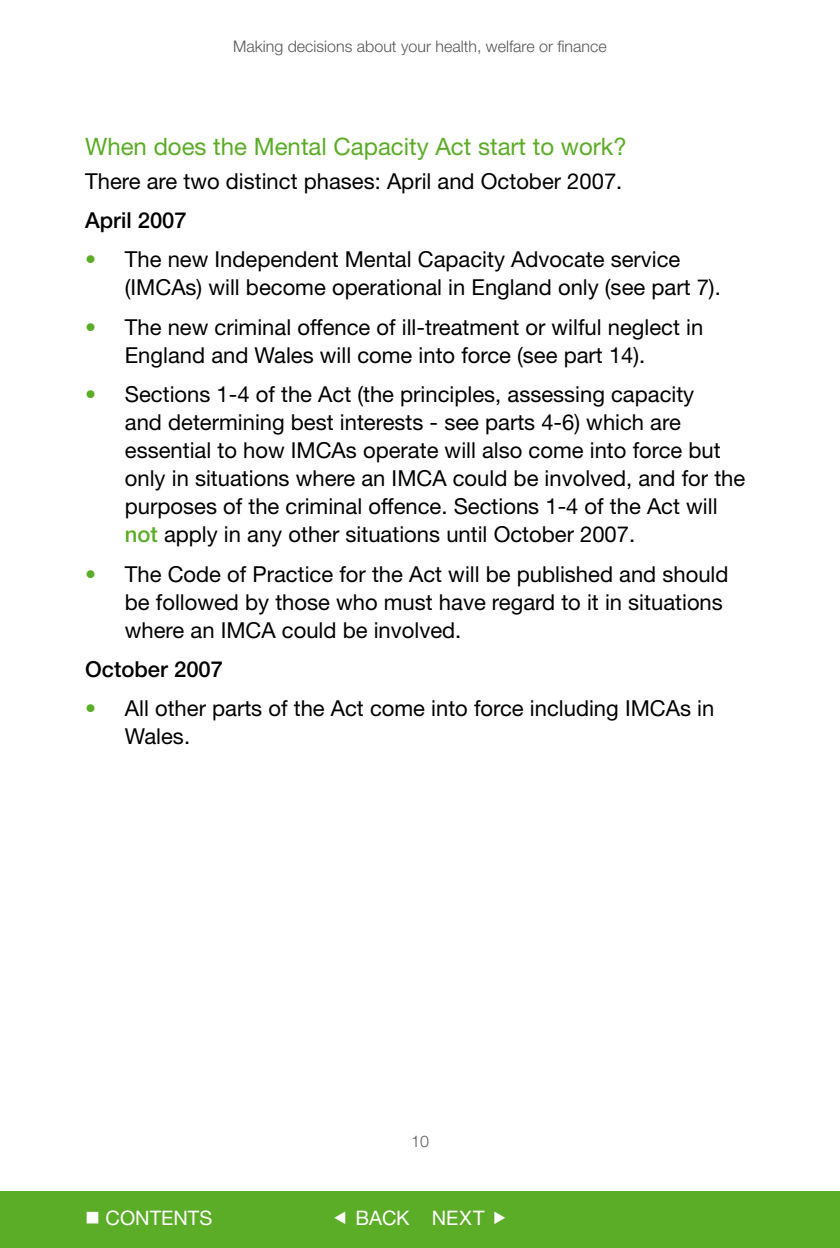
<style>
.page{position:relative;width:840px;height:1248px;background:#fff}
.page>*{position:absolute;margin:0;border:0;box-sizing:border-box;transform-origin:0 0}
.t1{font:24px "Helvetica Neue";color:#5bac26}
.t2{font:22px/28px "Helvetica Neue";color:#000}
.t3{font:500 22px "Helvetica Neue";color:#000}
.t4{font:20px "Helvetica Neue";color:#fff}
.t5{font:300 16px "Helvetica Neue";color:#58585a}
.s1{color:#5bac26}
.s2{font-weight:500;color:#5bac26}
</style>
<div class="page">
<div style="left:0;top:1191px;width:839px;height:56px;background:#5bac26"></div>
<p class="t5" style="left:233px;top:37px;width:375px">Making decisions about your health, welfare or finance</p>
<p class="t1" style="left:85px;top:132px;width:542px">When does the Mental Capacity Act start to work?</p>
<p class="t2" style="left:85px;top:166px;width:538px">There are two distinct phases: April and October 2007.</p>
<p class="t3" style="left:85px;top:207px;width:103px">April 2007</p>
<p class="t2" style="left:125px;top:245px;width:597px;text-indent:-40px"><span class="s1">•</span> The new Independent Mental Capacity Advocate service (IMCAs) will become operational in England only (see part 7).</p>
<p class="t2" style="left:125px;top:312px;width:579px;text-indent:-40px"><span class="s1">•</span> The new criminal offence of ill-treatment or wilful neglect in<br>England and Wales will come into force (see part 14).</p>
<p class="t2" style="left:125px;top:380px;width:621px;text-indent:-40px"><span class="s1">•</span> Sections 1-4 of the Act (the principles, assessing capacity<br>and determining best interests - see parts 4-6) which are essential to how IMCAs operate will also come into force but only in situations where an IMCA could be involved, and for the purposes of the criminal offence. Sections 1-4 of the Act will <span class="s2">not</span> apply in any other situations until October 2007.</p>
<p class="t2" style="left:125px;top:559px;width:605px;text-indent:-40px"><span class="s1">•</span> The Code of Practice for the Act will be published and should be followed by those who must have regard to it in situations where an IMCA could be involved.</p>
<p class="t3" style="left:85px;top:656px;width:139px">October 2007</p>
<p class="t2" style="left:125px;top:694px;width:590px;text-indent:-40px"><span class="s1">•</span> All other parts of the Act come into force including IMCAs in<br>Wales.</p>
<p class="t5" style="left:411px;top:1131px;width:19px">1 0</p>
<p class="t4" style="left:85px;top:1206px;width:129px">■ CONTENTS</p>
<p class="t4" style="left:355px;top:1206px;width:131px">BACK NEXT</p>
</div>
